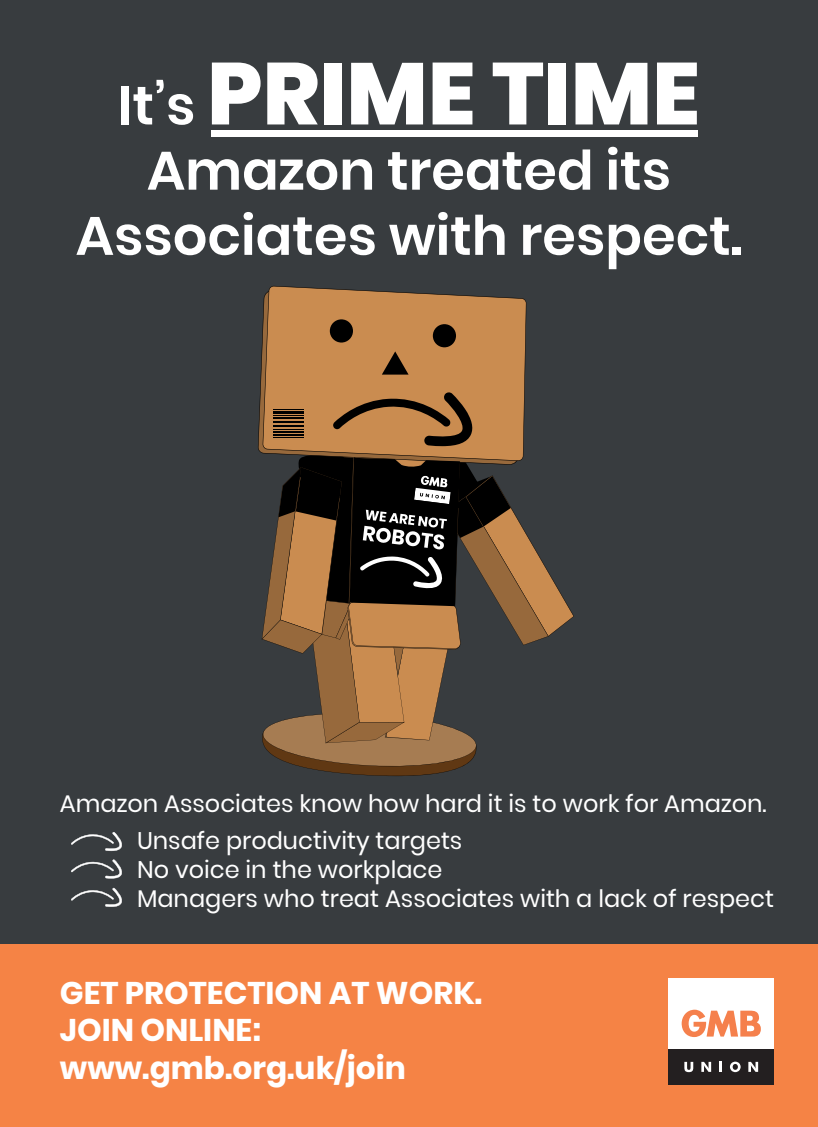
<style>
.page{position:relative;width:818px;height:1127px;background:#fff}
.page>*{position:absolute;margin:0;border:0;box-sizing:border-box;transform-origin:0 0}
.t1{font:800 87.38px "Poppins";color:#fff}
.t2{font:600 54.25px/65.1px "Poppins";color:#fff;text-align:center}
.t3{font:700 31.25px/37.5px "Poppins";color:#fff}
.t4{font:24px/37.5px "Poppins";color:#fff}
.s1{font-weight:600;font-size:54.25px}
</style>
<div class="page">
<div style="left:0;top:0;width:818px;height:1126px;background:#383c3f"></div>
<svg style="left:263px;top:286px;width:263px;height:106px;fill:#ca8c50"></svg>
<div style="left:433px;top:324px;width:23px;height:23px;background:#000;border-radius:50%"></div>
<div style="left:330px;top:319px;width:23px;height:23px;background:#000;border-radius:50%"></div>
<svg style="left:382px;top:351px;width:27px;height:23px"></svg>
<svg style="left:258px;top:392px;width:316px;height:383px"></svg>
<svg style="left:71px;top:832px;width:51px;height:18px"></svg>
<svg style="left:71px;top:859px;width:51px;height:19px"></svg>
<svg style="left:71px;top:887px;width:51px;height:19px"></svg>
<div style="left:0;top:944px;width:818px;height:182px;background:#f58345"></div>
<div style="left:669px;top:977px;width:105px;height:71px;background:#fff"></div>
<div style="left:669px;top:1048px;width:105px;height:36px;background:#231f20"></div>
<svg style="left:681px;top:1009px;width:80px;height:27px"></svg>
<svg style="left:684px;top:1061px;width:9px;height:10px"></svg>
<svg style="left:701px;top:1061px;width:10px;height:10px"></svg>
<svg style="left:719px;top:1061px;width:3px;height:10px"></svg>
<svg style="left:730px;top:1061px;width:11px;height:10px"></svg>
<svg style="left:748px;top:1061px;width:10px;height:10px"></svg>
<div style="left:212px;top:130px;width:486px;height:7px;background:#fff"></div>
<h1 class="t1" style="left:118px;top:43px;width:583px"><span class="s1">It’s</span> PRIME TIME</h1>
<h2 class="t2" style="left:76px;top:138px;width:668px">Amazon treated its<br>Associates with respect.</h2>
<p class="t4" style="left:137px;top:784px;width:631px;text-indent:-77px">Amazon Associates know how hard it is to work for Amazon.<br>Unsafe productivity targets</p>
<p class="t4" style="left:137px;top:855px;width:639px;line-height:28.8px">No voice in the workplace<br>Managers who treat Associates with a lack of respect</p>
<h3 class="t3" style="left:60px;top:974px;width:424px">GET PROTECTION AT WORK.<br>JOIN ONLINE: www.gmb.org.uk/join</h3>
</div>
